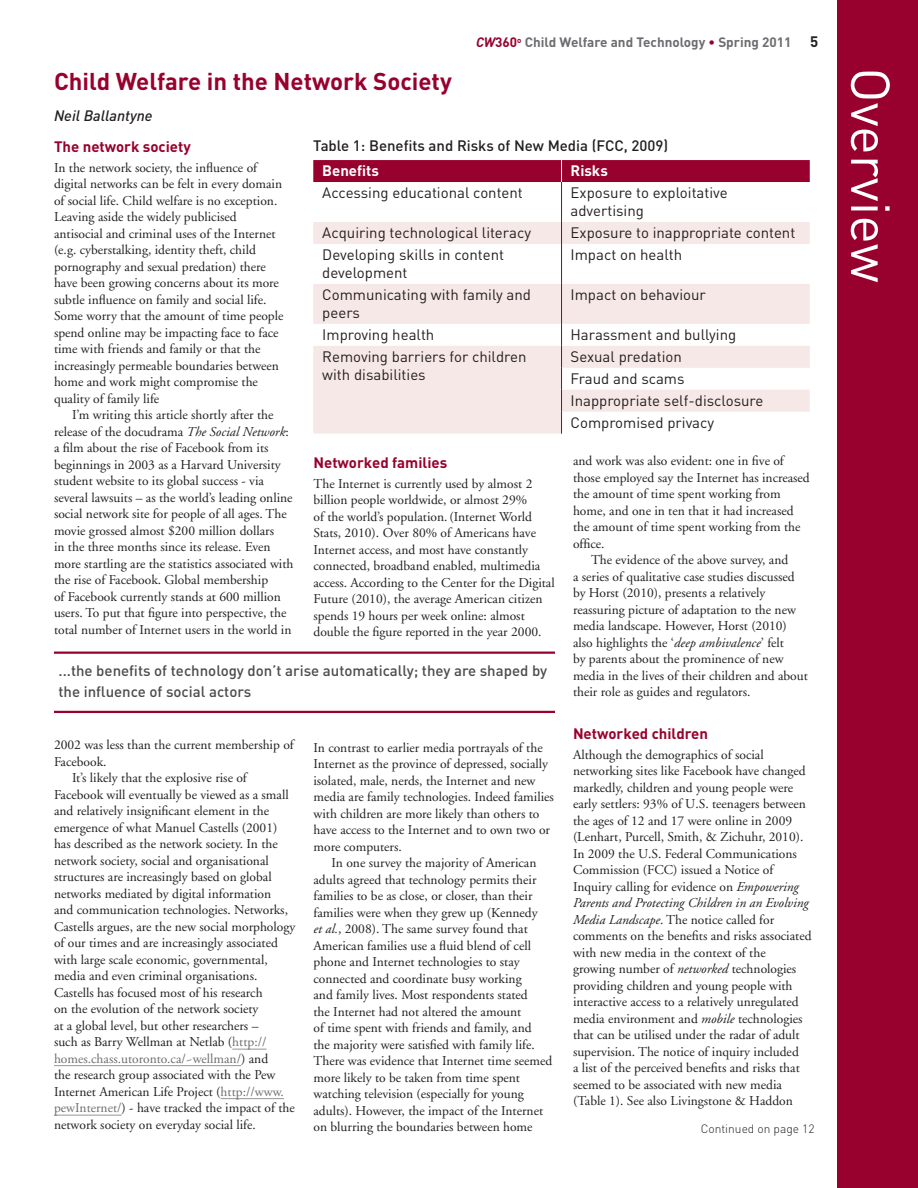
<style>
.page{position:relative;width:918px;height:1188px;background:#fff}
.page>*{position:absolute;margin:0;border:0;box-sizing:border-box;transform-origin:0 0}
.Sidebar_text_right{font:54px "DINOT";color:#fff}
.t1{font:700 24px "DINOT";color:#98012d}
.t2{font:15px/18px "DINOT";color:#231f20}
.pull_quote{font:500 15px/21px "DINOT";color:#4b4c4d}
.t3{font:700 15px "DINOT";color:#98012d}
.H2___fig_head{font:500 15px "DINOT";color:#231f20}
.author{font:italic 500 15px "DINOT";color:#231f20}
.t4{font:700 15px "DINOT";color:#fff}
.t5{font:700 15px "DINOT";color:#231f20}
.Body_text{font:13.5px/16.5px "Adobe Garamond";color:#231f20}
.body_text_no_indent{font:13.5px/16.5px "Adobe Garamond";color:#231f20}
.t6{font:700 13.5px "DINOT";color:#6c6d70}
.Cont__on_from{font:300 12px "DINOT";color:#231f20}
.s1{font-style:italic;color:#98012d}
.s2{color:#98012d}
.s3{font-style:italic}
.s4{color:#6c6d70}
</style>
<div class="page">
<div style="left:837px;top:0;width:81px;height:1188px;background:#98012d"></div>
<hr style="left:232px;top:1049px;width:35px;height:1px;background:#939598">
<hr style="left:54px;top:1065px;width:187px;height:1px;background:#939598">
<hr style="left:221px;top:1098px;width:63px;height:1px;background:#939598">
<hr style="left:54px;top:1115px;width:68px;height:1px;background:#939598">
<hr style="left:54px;top:652px;width:501px;height:2px;background:#98012d">
<hr style="left:54px;top:711px;width:501px;height:2px;background:#98012d">
<svg style="left:313px;top:222px;width:497px;height:212px;fill:#f6e8e6"></svg>
<hr style="left:561px;top:182px;width:1px;height:40px;background:#98012d">
<svg style="left:561px;top:222px;width:1px;height:22px"></svg>
<hr style="left:561px;top:244px;width:1px;height:40px;background:#98012d">
<hr style="left:561px;top:284px;width:1px;height:40px;background:#98012d">
<svg style="left:561px;top:324px;width:1px;height:110px"></svg>
<div style="left:313px;top:160px;width:497px;height:22px;background:#98012d"></div>
<p class="t6" style="left:476px;top:33px;width:317px"><span class="s1">CW</span><span class="s2">360</span><sup>o</sup> Child Welfare and Technology <span class="s2">•</span> Spring 2011</p>
<p class="t5" style="left:810px;top:32px;width:10px">5</p>
<h1 class="t1" style="left:54px;top:65px;width:399px">Child Welfare in the Network Society</h1>
<p class="author" style="left:54px;top:105px;width:100px">Neil Ballantyne</p>
<h2 class="t3" style="left:54px;top:137px;width:138px">The network society</h2>
<p class="body_text_no_indent" style="left:54px;top:159px;width:231px">In the network society, the influence of digital networks can be felt in every domain of social life. Child welfare is no exception.<br>Leaving aside the widely publicised antisocial and criminal uses of the Internet (e.g. cyberstalking, identity theft, child pornography and sexual predation) there have been growing concerns about its more subtle influence on family and social life.<br>Some worry that the amount of time people spend online may be impacting face to face time with friends and family or that the increasingly permeable boundaries between home and work might compromise the quality of family life</p>
<p class="Body_text" style="left:54px;top:407px;width:241px;text-indent:18px">I’m writing this article shortly after the release of the docudrama <span class="s3">The Social Network</span>: a film about the rise of Facebook from its beginnings in 2003 as a Harvard University student website to its global success - via several lawsuits – as the world’s leading online social network site for people of all ages. The movie grossed almost $200 million dollars<br>in the three months since its release. Even more startling are the statistics associated with the rise of Facebook. Global membership<br>of Facebook currently stands at 600 million users. To put that figure into perspective, the total number of Internet users in the world in</p>
<p class="H2___fig_head" style="left:313px;top:135px;width:356px">Table 1: Benefits and Risks of New Media (FCC, 2009)</p>
<p class="t4" style="left:322px;top:160px;width:58px">Benefits</p>
<p class="t4" style="left:571px;top:160px;width:39px">Risks</p>
<p class="t2" style="left:322px;top:183px;width:202px">Accessing educational content</p>
<p class="t2" style="left:571px;top:183px;width:159px">Exposure to exploitative advertising</p>
<p class="t2" style="left:322px;top:223px;width:210px">Acquiring technological literacy</p>
<p class="t2" style="left:571px;top:223px;width:226px">Exposure to inappropriate content</p>
<p class="t2" style="left:322px;top:245px;width:183px">Developing skills in content development</p>
<p class="t2" style="left:571px;top:245px;width:113px">Impact on health</p>
<p class="t2" style="left:322px;top:285px;width:210px">Communicating with family and peers</p>
<p class="t2" style="left:571px;top:285px;width:137px">Impact on behaviour</p>
<p class="t2" style="left:322px;top:325px;width:114px">Improving health</p>
<p class="t2" style="left:571px;top:325px;width:167px">Harassment and bullying</p>
<p class="t2" style="left:322px;top:347px;width:206px">Removing barriers for children with disabilities</p>
<p class="t2" style="left:571px;top:347px;width:113px">Sexual predation</p>
<p class="t2" style="left:571px;top:369px;width:115px">Fraud and scams</p>
<p class="t2" style="left:571px;top:391px;width:194px">Inappropriate self-disclosure</p>
<p class="t2" style="left:571px;top:413px;width:145px">Compromised privacy</p>
<p class="Body_text" style="left:573px;top:453px;width:238px">and work was also evident: one in five of those employed say the Internet has increased the amount of time spent working from home, and one in ten that it had increased the amount of time spent working from the office.</p>
<p class="Body_text" style="left:573px;top:552px;width:236px;text-indent:18px">The evidence of the above survey, and<br>a series of qualitative case studies discussed by Horst (2010), presents a relatively reassuring picture of adaptation to the new media landscape. However, Horst (2010) also highlights the ‘<span class="s3">deep ambivalence</span>’ felt<br>by parents about the prominence of new media in the lives of their children and about their role as guides and regulators.</p>
<h2 class="t3" style="left:573px;top:723px;width:137px">Networked children</h2>
<p class="body_text_no_indent" style="left:573px;top:746px;width:240px">Although the demographics of social networking sites like Facebook have changed markedly, children and young people were early settlers: 93% of U.S. teenagers between the ages of 12 and 17 were online in 2009 (Lenhart, Purcell, Smith, &amp; Zichuhr, 2010).<br>In 2009 the U.S. Federal Communications Commission (FCC) issued a Notice of Inquiry calling for evidence on <span class="s3">Empowering Parents and Protecting Children in an Evolving Media Landscape</span>. The notice called for comments on the benefits and risks associated with new media in the context of the<br>growing number of <span class="s3">networked</span> technologies providing children and young people with interactive access to a relatively unregulated media environment and <span class="s3">mobile</span> technologies that can be utilised under the radar of adult supervision. The notice of inquiry included<br>a list of the perceived benefits and risks that seemed to be associated with new media (Table 1). See also Livingstone &amp; Haddon</p>
<h2 class="t3" style="left:314px;top:452px;width:135px">Networked families</h2>
<p class="body_text_no_indent" style="left:314px;top:475px;width:243px">The Internet is currently used by almost 2 billion people worldwide, or almost 29%<br>of the world’s population.(Internet World Stats, 2010). Over 80% of Americans have Internet access, and most have constantly connected, broadband enabled, multimedia access. According to the Center for the Digital Future (2010), the average American citizen spends 19 hours per week online: almost double the figure reported in the year 2000.</p>
<p class="pull_quote" style="left:58px;top:660px;width:490px">...the benefits of technology don’t arise automatically; they are shaped by the influence of social actors</p>
<p class="Body_text" style="left:54px;top:737px;width:241px">2002 was less than the current membership of<br>Facebook.</p>
<p class="Body_text" style="left:54px;top:770px;width:243px;text-indent:18px">It’s likely that the explosive rise of Facebook will eventually be viewed as a small and relatively insignificant element in the emergence of what Manuel Castells (2001) has described as the network society. In the network society, social and organisational structures are increasingly based on global networks mediated by digital information<br>and communication technologies. Networks, Castells argues, are the new social morphology of our times and are increasingly associated with large scale economic, governmental, media and even criminal organisations.<br>Castells has focused most of his research<br>on the evolution of the network society<br>at a global level, but other researchers –<br>such as Barry Wellman at Netlab (<span class="s4">http:// homes.chass.utoronto.ca/~wellman/</span>) and<br>the research group associated with the Pew Internet American Life Project (<span class="s4">http://www. pewInternet/</span>) - have tracked the impact of the network society on everyday social life.</p>
<p class="body_text_no_indent" style="left:314px;top:739px;width:242px">In contrast to earlier media portrayals of the Internet as the province of depressed, socially isolated, male, nerds, the Internet and new media are family technologies. Indeed families with children are more likely than others to have access to the Internet and to own two or more computers.</p>
<p class="Body_text" style="left:314px;top:855px;width:240px;text-indent:18px">In one survey the majority of American adults agreed that technology permits their families to be as close, or closer, than their families were when they grew up (Kennedy<br><span class="s3">et al.</span>, 2008). The same survey found that American families use a fluid blend of cell phone and Internet technologies to stay connected and coordinate busy working<br>and family lives. Most respondents stated<br>the Internet had not altered the amount<br>of time spent with friends and family, and<br>the majority were satisfied with family life.<br>There was evidence that Internet time seemed more likely to be taken from time spent watching television (especially for young adults). However, the impact of the Internet on blurring the boundaries between home</p>
<p class="Cont__on_from" style="left:701px;top:1120px;width:115px">Continued on page 12</p>
<p class="Sidebar_text_right" style="left:907px;top:68px;width:217px;rotate:90deg">Overview</p>
</div>
